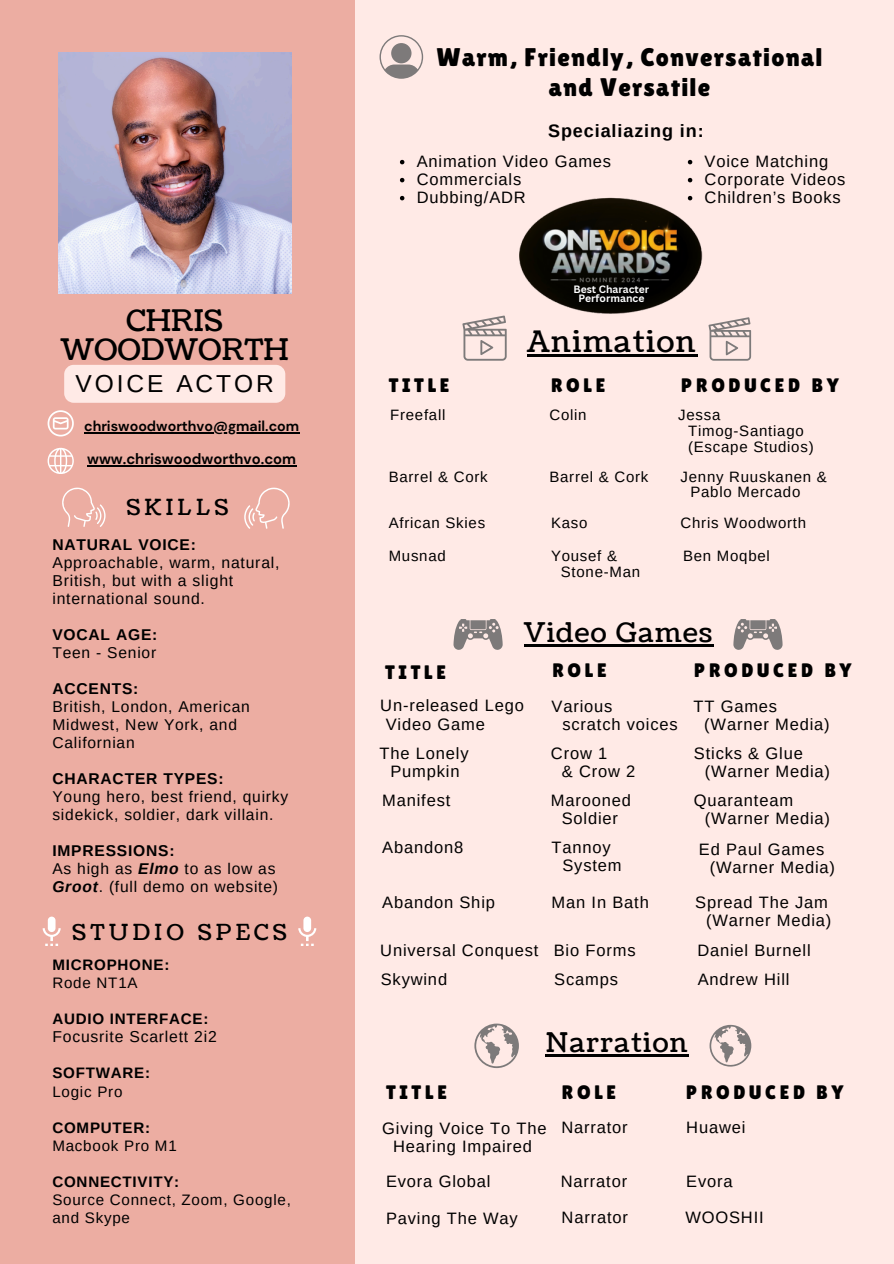
<style>
.page{position:relative;width:894px;height:1264px;background:#fff}
.page>*{position:absolute;margin:0;border:0;box-sizing:border-box;transform-origin:0 0}
.t1{font:30px "Coustard";letter-spacing:.05em;color:#000}
.t2{font:29.55px/29.2px "Coustard";color:#000;text-align:center}
.t3{font:27px "Coustard";letter-spacing:.05em;color:#000}
.t4{font:25.5px/30.3px "Lilita One";letter-spacing:.05em;color:#000;text-align:center}
.t5{font:24.45px "Arimo";letter-spacing:.12em;color:#000}
.t6{font:22.05px "Coustard";letter-spacing:.19em;color:#000}
.t7{font:19.5px "Lilita One";letter-spacing:.19em;color:#000}
.t8{font:700 18px "Arimo";letter-spacing:.05em;color:#000}
.t9{font:16.5px "Arimo";letter-spacing:.05em;color:#000}
.t10{font:15.75px/18px "Arimo";letter-spacing:.05em;color:#000}
.t11{font:15.6px/18px "Arimo";letter-spacing:.05em;color:#000}
.t12{font:700 15.6px "Arimo";letter-spacing:.05em;color:#000}
.t13{font:15.15px/18px "Arimo";letter-spacing:.05em;color:#000}
.t14{font:700 15.15px "Arimo";letter-spacing:.05em;color:#000}
.t15{font:15px "Arimo";letter-spacing:.05em;color:#000}
.t16{font:700 14.85px "DM Sans";color:#000}
.t17{font:700 14.25px "DM Sans";color:#000}
.t18{font:700 10.35px "Canva Sans";color:#fff}
.s1{font-weight:700;font-style:italic}
</style>
<div class="page">
<div style="left:0;top:0;width:893px;height:1263px;background:#ffeae6"></div>
<div style="left:0;top:0;width:354px;height:1263px;background:#ecada2"></div>
<img style="left:58px;top:53px;width:233px;height:240px">
<svg style="left:48px;top:410px;width:25px;height:26px"></svg>
<svg style="left:48px;top:448px;width:25px;height:25px"></svg>
<svg style="left:43px;top:916px;width:18px;height:29px"></svg>
<svg style="left:298px;top:916px;width:18px;height:29px"></svg>
<svg style="left:62px;top:487px;width:43px;height:40px"></svg>
<svg style="left:244px;top:487px;width:46px;height:42px"></svg>
<svg style="left:379px;top:35px;width:44px;height:44px"></svg>
<svg style="left:453px;top:619px;width:49px;height:31px"></svg>
<svg style="left:733px;top:619px;width:49px;height:31px"></svg>
<svg style="left:474px;top:1023px;width:45px;height:45px"></svg>
<svg style="left:709px;top:1024px;width:42px;height:42px"></svg>
<svg style="left:462px;top:315px;width:44px;height:45px"></svg>
<svg style="left:708px;top:317px;width:42px;height:44px"></svg>
<img style="left:519px;top:177px;width:184px;height:137px">
<div style="left:64px;top:365px;width:221px;height:38px;background:#ffeae6"></div>
<hr style="left:84px;top:432px;width:215px;height:1px;background:#000">
<hr style="left:87px;top:465px;width:209px;height:1px;background:#000">
<hr style="left:527px;top:354px;width:170px;height:2px;background:#000">
<hr style="left:523px;top:644px;width:190px;height:2px;background:#000">
<hr style="left:545px;top:1054px;width:144px;height:2px;background:#000">
<svg style="left:400px;top:160px;width:4px;height:4px"></svg>
<svg style="left:400px;top:178px;width:4px;height:4px"></svg>
<svg style="left:400px;top:196px;width:4px;height:4px"></svg>
<svg style="left:687px;top:160px;width:5px;height:4px"></svg>
<svg style="left:687px;top:178px;width:5px;height:4px"></svg>
<svg style="left:687px;top:196px;width:5px;height:4px"></svg>
<h4 class="t4" style="left:436px;top:42px;width:387px">Warm, Friendly, Conversational and Versatile</h4>
<p class="t8" style="left:548px;top:120px;width:157px">Specialiazing in:</p>
<p class="t9" style="left:416px;top:152px;width:196px">Animation Video Games</p>
<p class="t9" style="left:416px;top:170px;width:106px">Commercials</p>
<p class="t9" style="left:416px;top:188px;width:111px">Dubbing/ADR</p>
<p class="t9" style="left:704px;top:152px;width:125px">Voice Matching</p>
<p class="t9" style="left:704px;top:170px;width:142px">Corporate Videos</p>
<p class="t9" style="left:704px;top:188px;width:138px">Children’s Books</p>
<h5 class="t18" style="left:573px;top:282px;width:77px">Best Character</h5>
<h2 class="t18" style="left:578px;top:291px;width:67px">Performance</h2>
<p class="t2" style="left:60px;top:307px;width:230px">CHRIS<br>WOODWORTH</p>
<h3 class="t5" style="left:75px;top:370px;width:200px">VOICE ACTOR</h3>
<p class="t7" style="left:388px;top:374px;width:62px">TITLE</p>
<p class="t17" style="left:84px;top:417px;width:216px">chriswoodworthvo@gmail.com</p>
<p class="t16" style="left:87px;top:449px;width:210px">www.chriswoodworthvo.com</p>
<p class="t1" style="left:527px;top:321px;width:170px">Animation</p>
<p class="t7" style="left:551px;top:374px;width:56px">ROLE</p>
<p class="t7" style="left:681px;top:374px;width:159px">PRODUCED BY</p>
<h4 class="t15" style="left:390px;top:406px;width:57px">Freefall</h4>
<p class="t15" style="left:549px;top:406px;width:39px">Colin</p>
<p class="t15" style="left:678px;top:406px;width:44px">Jessa</p>
<p class="t15" style="left:688px;top:422px;width:117px">Timog-Santiago</p>
<p class="t15" style="left:688px;top:438px;width:127px">(Escape Studios)</p>
<h3 class="t15" style="left:680px;top:468px;width:148px">Jenny Ruuskanen &amp;</h3>
<h6 class="t15" style="left:690px;top:484px;width:111px">Pablo Mercado</h6>
<p class="t15" style="left:680px;top:514px;width:127px">Chris Woodworth</p>
<p class="t15" style="left:683px;top:547px;width:88px">Ben Moqbel</p>
<p class="t15" style="left:388px;top:468px;width:100px">Barrel &amp; Cork</p>
<p class="t15" style="left:388px;top:514px;width:98px">African Skies</p>
<p class="t15" style="left:388px;top:547px;width:59px">Musnad</p>
<p class="t15" style="left:549px;top:468px;width:100px">Barrel &amp; Cork</p>
<p class="t15" style="left:551px;top:514px;width:38px">Kaso</p>
<p class="t15" style="left:551px;top:547px;width:68px">Yousef &amp;</p>
<p class="t15" style="left:560px;top:563px;width:81px">Stone-Man</p>
<p class="t6" style="left:126px;top:492px;width:103px">SKILLS</p>
<p class="t12" style="left:52px;top:536px;width:145px">NATURAL VOICE:</p>
<p class="t10" style="left:52px;top:554px;width:228px">Approachable, warm, natural,<br>British, but with a slight international sound.</p>
<p class="t12" style="left:52px;top:626px;width:106px">VOCAL AGE:</p>
<p class="t11" style="left:52px;top:644px;width:105px">Teen - Senior</p>
<p class="t12" style="left:52px;top:680px;width:88px">ACCENTS:</p>
<p class="t11" style="left:52px;top:698px;width:199px">British, London, American<br>Midwest, New York, and<br>Californian</p>
<p class="t12" style="left:52px;top:770px;width:173px">CHARACTER TYPES:</p>
<p class="t11" style="left:52px;top:788px;width:237px">Young hero, best friend, quirky sidekick, soldier, dark villain.</p>
<p class="t12" style="left:52px;top:842px;width:124px">IMPRESSIONS:</p>
<p class="t11" style="left:52px;top:860px;width:227px">As high as <span class="s1">Elmo</span> to as low as<br><span class="s1">Groot</span>. (full demo on website)</p>
<p class="t3" style="left:523px;top:614px;width:190px">Video Games</p>
<p class="t7" style="left:552px;top:659px;width:56px">ROLE</p>
<p class="t7" style="left:694px;top:659px;width:159px">PRODUCED BY</p>
<p class="t7" style="left:385px;top:660px;width:62px">TITLE</p>
<p class="t9" style="left:380px;top:696px;width:145px">Un-released Lego</p>
<p class="t9" style="left:385px;top:715px;width:101px">Video Game</p>
<p class="t9" style="left:551px;top:697px;width:62px">Various</p>
<p class="t9" style="left:562px;top:715px;width:117px">scratch voices</p>
<p class="t9" style="left:550px;top:744px;width:58px">Crow 1</p>
<p class="t9" style="left:561px;top:762px;width:75px">&amp; Crow 2</p>
<p class="t9" style="left:693px;top:697px;width:85px">TT Games</p>
<p class="t9" style="left:704px;top:715px;width:127px">(Warner Media)</p>
<p class="t9" style="left:693px;top:744px;width:110px">Sticks &amp; Glue</p>
<h2 class="t9" style="left:704px;top:762px;width:127px">(Warner Media)</h2>
<p class="t9" style="left:379px;top:744px;width:91px">The Lonely</p>
<p class="t9" style="left:390px;top:762px;width:71px">Pumpkin</p>
<h5 class="t9" style="left:382px;top:790px;width:70px">Manifest</h5>
<h5 class="t9" style="left:550px;top:790px;width:82px">Marooned</h5>
<h5 class="t9" style="left:561px;top:808px;width:58px">Soldier</h5>
<p class="t9" style="left:693px;top:790px;width:101px">Quaranteam</p>
<p class="t9" style="left:704px;top:808px;width:127px">(Warner Media)</p>
<p class="t9" style="left:382px;top:838px;width:82px">Abandon8</p>
<p class="t9" style="left:551px;top:838px;width:61px">Tannoy</p>
<p class="t9" style="left:562px;top:856px;width:61px">System</p>
<p class="t9" style="left:698px;top:839px;width:127px">Ed Paul Games</p>
<p class="t9" style="left:709px;top:857px;width:127px">(Warner Media)</p>
<p class="t9" style="left:382px;top:893px;width:114px">Abandon Ship</p>
<p class="t9" style="left:695px;top:893px;width:134px">Spread The Jam</p>
<p class="t9" style="left:705px;top:911px;width:127px">(Warner Media)</p>
<p class="t9" style="left:551px;top:893px;width:99px">Man In Bath</p>
<h1 class="t6" style="left:72px;top:917px;width:216px">STUDIO SPECS</h1>
<p class="t14" style="left:52px;top:956px;width:118px">MICROPHONE:</p>
<p class="t13" style="left:52px;top:973px;width:87px">Rode NT1A</p>
<p class="t14" style="left:52px;top:1010px;width:158px">AUDIO INTERFACE:</p>
<p class="t10" style="left:52px;top:1027px;width:166px">Focusrite Scarlett 2i2</p>
<p class="t14" style="left:52px;top:1064px;width:99px">SOFTWARE:</p>
<p class="t13" style="left:52px;top:1082px;width:72px">Logic Pro</p>
<p class="t14" style="left:52px;top:1118px;width:99px">COMPUTER:</p>
<p class="t13" style="left:52px;top:1136px;width:126px">Macbook Pro M1</p>
<p class="t14" style="left:52px;top:1173px;width:128px">CONNECTIVITY:</p>
<p class="t13" style="left:52px;top:1190px;width:240px">Source Connect, Zoom, Google, and Skype</p>
<p class="t9" style="left:380px;top:940px;width:159px">Universal Conquest</p>
<p class="t9" style="left:553px;top:940px;width:83px">Bio Forms</p>
<p class="t9" style="left:697px;top:940px;width:115px">Daniel Burnell</p>
<p class="t9" style="left:380px;top:969px;width:68px">Skywind</p>
<p class="t9" style="left:554px;top:969px;width:65px">Scamps</p>
<p class="t9" style="left:697px;top:969px;width:93px">Andrew Hill</p>
<p class="t3" style="left:545px;top:1024px;width:143px">Narration</p>
<p class="t7" style="left:386px;top:1080px;width:62px">TITLE</p>
<p class="t7" style="left:561px;top:1080px;width:56px">ROLE</p>
<p class="t7" style="left:686px;top:1080px;width:159px">PRODUCED BY</p>
<p class="t9" style="left:382px;top:1118px;width:166px">Giving Voice To The</p>
<p class="t9" style="left:393px;top:1136px;width:140px">Hearing Impaired</p>
<p class="t9" style="left:386px;top:1172px;width:106px">Evora Global</p>
<p class="t9" style="left:386px;top:1208px;width:133px">Paving The Way</p>
<p class="t9" style="left:561px;top:1117px;width:68px">Narrator</p>
<h2 class="t9" style="left:560px;top:1171px;width:68px">Narrator</h2>
<p class="t9" style="left:561px;top:1208px;width:68px">Narrator</p>
<h5 class="t9" style="left:686px;top:1118px;width:61px">Huawei</h5>
<h5 class="t9" style="left:686px;top:1171px;width:48px">Evora</h5>
<h5 class="t9" style="left:685px;top:1208px;width:80px">WOOSHII</h5>
</div>
